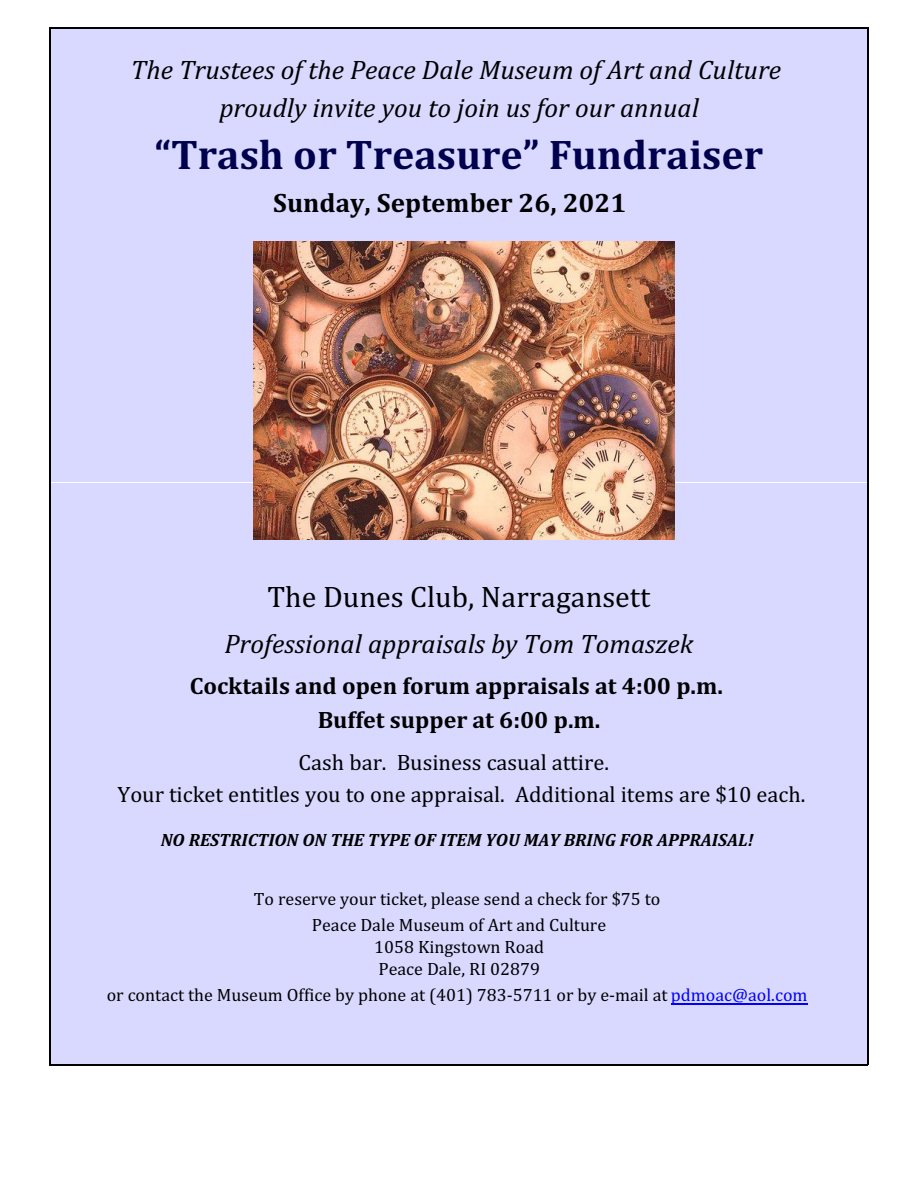
<style>
.page{position:relative;width:918px;height:1188px;background:#fff}
.page>*{position:absolute;margin:0;border:0;box-sizing:border-box;transform-origin:0 0}
.t1{font:700 42px "Cambria";color:#00004f}
.t2{font:30px "Cambria";color:#000}
.t3{font:italic 27px/37.8px "Cambria";color:#000;text-align:center}
.t4{font:700 27px "Cambria";color:#000}
.t5{font:700 24px/33.9px "Cambria";color:#000;text-align:center}
.t6{font:22.5px/32.1px "Cambria";color:#000}
.t7{font:18px/26.1px "Cambria";color:#000;text-align:center}
.t8{font:italic 700 18px "Cambria";color:#000}
.s1{color:#00f}
</style>
<div class="page">
<div style="left:50px;top:27px;width:818px;height:26px;background:#d9d9ff"></div>
<svg style="left:50px;top:28px;width:1px;height:24px"></svg>
<svg style="left:867px;top:28px;width:1px;height:24px"></svg>
<hr style="left:50px;top:27px;width:818px;height:1px;background:#000">
<div style="left:50px;top:53px;width:818px;height:38px;background:#d9d9ff"></div>
<hr style="left:50px;top:52px;width:1px;height:41px;background:#000">
<hr style="left:867px;top:52px;width:1px;height:41px;background:#000">
<div style="left:50px;top:91px;width:818px;height:38px;background:#d9d9ff"></div>
<hr style="left:50px;top:90px;width:1px;height:40px;background:#000">
<hr style="left:867px;top:90px;width:1px;height:40px;background:#000">
<div style="left:50px;top:129px;width:818px;height:57px;background:#d9d9ff"></div>
<hr style="left:50px;top:128px;width:1px;height:59px;background:#000">
<hr style="left:867px;top:128px;width:1px;height:59px;background:#000">
<div style="left:50px;top:186px;width:818px;height:38px;background:#d9d9ff"></div>
<hr style="left:50px;top:184px;width:1px;height:41px;background:#000">
<hr style="left:867px;top:184px;width:1px;height:41px;background:#000">
<div style="left:50px;top:224px;width:818px;height:37px;background:#d9d9ff"></div>
<hr style="left:50px;top:222px;width:1px;height:41px;background:#000">
<hr style="left:867px;top:222px;width:1px;height:41px;background:#000">
<div style="left:50px;top:262px;width:818px;height:37px;background:#d9d9ff"></div>
<hr style="left:50px;top:260px;width:1px;height:41px;background:#000">
<hr style="left:867px;top:260px;width:1px;height:41px;background:#000">
<div style="left:50px;top:299px;width:818px;height:38px;background:#d9d9ff"></div>
<hr style="left:50px;top:298px;width:1px;height:40px;background:#000">
<hr style="left:867px;top:298px;width:1px;height:40px;background:#000">
<div style="left:50px;top:337px;width:818px;height:38px;background:#d9d9ff"></div>
<hr style="left:50px;top:336px;width:1px;height:40px;background:#000">
<hr style="left:867px;top:336px;width:1px;height:40px;background:#000">
<div style="left:50px;top:375px;width:818px;height:38px;background:#d9d9ff"></div>
<hr style="left:50px;top:374px;width:1px;height:40px;background:#000">
<hr style="left:867px;top:374px;width:1px;height:40px;background:#000">
<div style="left:50px;top:413px;width:818px;height:37px;background:#d9d9ff"></div>
<hr style="left:50px;top:411px;width:1px;height:41px;background:#000">
<hr style="left:867px;top:411px;width:1px;height:41px;background:#000">
<div style="left:50px;top:451px;width:818px;height:31px;background:#d9d9ff"></div>
<hr style="left:50px;top:449px;width:1px;height:35px;background:#000">
<hr style="left:867px;top:449px;width:1px;height:35px;background:#000">
<div style="left:50px;top:483px;width:818px;height:31px;background:#d9d9ff"></div>
<hr style="left:50px;top:481px;width:1px;height:35px;background:#000">
<hr style="left:867px;top:481px;width:1px;height:35px;background:#000">
<div style="left:50px;top:515px;width:818px;height:31px;background:#d9d9ff"></div>
<hr style="left:50px;top:513px;width:1px;height:35px;background:#000">
<hr style="left:867px;top:513px;width:1px;height:35px;background:#000">
<div style="left:50px;top:547px;width:818px;height:32px;background:#d9d9ff"></div>
<hr style="left:50px;top:545px;width:1px;height:35px;background:#000">
<hr style="left:867px;top:545px;width:1px;height:35px;background:#000">
<div style="left:50px;top:579px;width:818px;height:48px;background:#d9d9ff"></div>
<hr style="left:50px;top:577px;width:1px;height:52px;background:#000">
<hr style="left:867px;top:577px;width:1px;height:52px;background:#000">
<div style="left:50px;top:627px;width:818px;height:44px;background:#d9d9ff"></div>
<hr style="left:50px;top:626px;width:1px;height:47px;background:#000">
<hr style="left:867px;top:626px;width:1px;height:47px;background:#000">
<div style="left:50px;top:672px;width:818px;height:33px;background:#d9d9ff"></div>
<hr style="left:50px;top:670px;width:1px;height:37px;background:#000">
<hr style="left:867px;top:670px;width:1px;height:37px;background:#000">
<div style="left:50px;top:705px;width:818px;height:43px;background:#d9d9ff"></div>
<hr style="left:50px;top:704px;width:1px;height:46px;background:#000">
<hr style="left:867px;top:704px;width:1px;height:46px;background:#000">
<div style="left:50px;top:748px;width:818px;height:32px;background:#d9d9ff"></div>
<hr style="left:50px;top:747px;width:1px;height:35px;background:#000">
<hr style="left:867px;top:747px;width:1px;height:35px;background:#000">
<div style="left:50px;top:780px;width:818px;height:32px;background:#d9d9ff"></div>
<hr style="left:50px;top:779px;width:1px;height:35px;background:#000">
<hr style="left:867px;top:779px;width:1px;height:35px;background:#000">
<div style="left:50px;top:812px;width:818px;height:17px;background:#d9d9ff"></div>
<div style="left:50px;top:829px;width:818px;height:26px;background:#d9d9ff"></div>
<div style="left:50px;top:855px;width:818px;height:16px;background:#d9d9ff"></div>
<div style="left:50px;top:871px;width:818px;height:16px;background:#d9d9ff"></div>
<div style="left:50px;top:888px;width:818px;height:26px;background:#d9d9ff"></div>
<div style="left:50px;top:914px;width:818px;height:21px;background:#d9d9ff"></div>
<div style="left:50px;top:936px;width:818px;height:21px;background:#d9d9ff"></div>
<div style="left:50px;top:957px;width:818px;height:27px;background:#d9d9ff"></div>
<svg style="left:50px;top:812px;width:1px;height:170px"></svg>
<svg style="left:867px;top:812px;width:1px;height:170px"></svg>
<div style="left:50px;top:984px;width:818px;height:28px;background:#d9d9ff"></div>
<hr style="left:50px;top:982px;width:1px;height:32px;background:#000">
<hr style="left:867px;top:982px;width:1px;height:32px;background:#000">
<div style="left:50px;top:1012px;width:818px;height:20px;background:#d9d9ff"></div>
<div style="left:50px;top:1032px;width:818px;height:20px;background:#d9d9ff"></div>
<div style="left:50px;top:1052px;width:818px;height:13px;background:#d9d9ff"></div>
<svg style="left:50px;top:1012px;width:1px;height:52px"></svg>
<svg style="left:867px;top:1012px;width:1px;height:52px"></svg>
<hr style="left:50px;top:1064px;width:818px;height:1px;background:#000">
<img style="left:253px;top:242px;width:421px;height:297px">
<hr style="left:671px;top:1004px;width:136px;height:1px;background:#00f">
<h3 class="t3" style="left:131px;top:53px;width:652px">The Trustees of the Peace Dale Museum of Art and Culture proudly invite you to join us for our annual</h3>
<h1 class="t1" style="left:154px;top:136px;width:610px">“Trash or Treasure” Fundraiser</h1>
<h3 class="t4" style="left:273px;top:191px;width:355px">Sunday, September 26, 2021</h3>
<h2 class="t2" style="left:267px;top:584px;width:384px">The Dunes Club, Narragansett</h2>
<h3 class="t3" style="left:225px;top:627px;width:470px">Professional appraisals by Tom Tomaszek</h3>
<h3 class="t5" style="left:190px;top:671px;width:535px">Cocktails and open forum appraisals at 4:00 p.m.<br>Buffet supper at 6:00 p.m.</h3>
<p class="t6" style="left:118px;top:747px;width:690px;text-indent:181px">Cash bar. Business casual attire.<br>Your ticket entitles you to one appraisal. Additional items are $10 each.</p>
<p class="t8" style="left:161px;top:832px;width:594px">NO RESTRICTION ON THE TYPE OF ITEM YOU MAY BRING FOR APPRAISAL!</p>
<p class="t7" style="left:254px;top:887px;width:408px">To reserve your ticket, please send a check for $75 to<br>Peace Dale Museum of Art and Culture</p>
<p class="t7" style="left:374px;top:937px;width:171px;line-height:21.8px;text-align:left">1058 Kingstown Road<br>Peace Dale, RI 02879</p>
<p class="t7" style="left:107px;top:983px;width:702px">or contact the Museum Office by phone at (401) 783-5711 or by e-mail at <span class="s1">pdmoac@aol.com</span></p>
</div>
